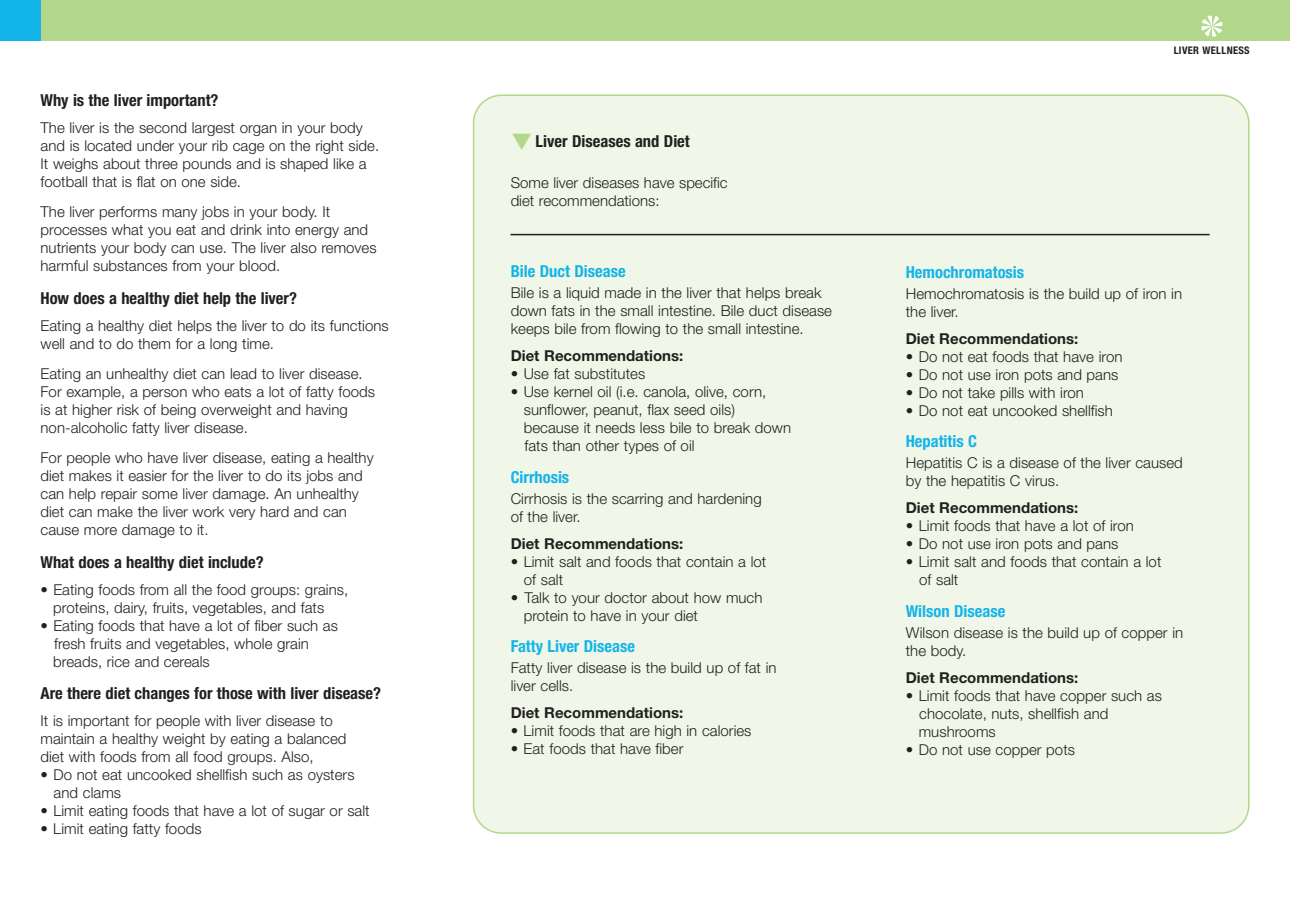
<style>
.page{position:relative;width:1290px;height:918px;background:#fff}
.page>*{position:absolute;margin:0;border:0;box-sizing:border-box;transform-origin:0 0}
.t1{font:700 condensed 16.5px "Helvetica Neue";color:#221f1f}
.t2{font:700 condensed 16.5px "Helvetica Neue";color:#13b4e9}
.t3{font:300 15px/18px "Helvetica Neue";letter-spacing:.005em;color:#221f1f}
.t4{font:700 15px "Helvetica Neue";color:#221f1f}
.t5{font:700 condensed 10.5px "Helvetica Neue";letter-spacing:.035em;color:#221f1f}
</style>
<div class="page">
<div style="left:472px;top:94px;width:777px;height:740px;background:#f0f7e8"></div>
<div style="left:38px;top:0;width:1250px;height:40px;background:#b3d88c"></div>
<div style="left:0;top:0;width:41px;height:40px;background:#13b4e9"></div>
<hr style="left:510px;top:234px;width:699px;height:1px;background:#221f1f">
<svg style="left:1201px;top:16px;width:21px;height:21px"></svg>
<svg style="left:512px;top:134px;width:19px;height:16px"></svg>
<p class="t1" style="left:40px;top:94px;width:179px">Why is the liver important?</p>
<p class="t3" style="left:40px;top:120px;width:340px">The liver is the second largest organ in your body and is located under your rib cage on the right side.<br>It weighs about three pounds and is shaped like a football that is flat on one side.</p>
<p class="t3" style="left:40px;top:204px;width:337px">The liver performs many jobs in your body. It processes what you eat and drink into energy and nutrients your body can use. The liver also removes harmful substances from your blood.</p>
<p class="t1" style="left:40px;top:292px;width:258px">How does a healthy diet help the liver?</p>
<p class="t3" style="left:40px;top:318px;width:350px">Eating a healthy diet helps the liver to do its functions well and to do them for a long time.</p>
<p class="t3" style="left:40px;top:366px;width:336px">Eating an unhealthy diet can lead to liver disease.<br>For example, a person who eats a lot of fatty foods is at higher risk of being overweight and having non-alcoholic fatty liver disease.</p>
<p class="t3" style="left:40px;top:450px;width:334px">For people who have liver disease, eating a healthy diet makes it easier for the liver to do its jobs and can help repair some liver damage. An unhealthy diet can make the liver work very hard and can cause more damage to it.</p>
<p class="t1" style="left:40px;top:556px;width:224px">What does a healthy diet include?</p>
<p class="t3" style="left:53px;top:582px;width:296px;text-indent:-13px">• Eating foods from all the food groups: grains, proteins, dairy, fruits, vegetables, and fats</p>
<p class="t3" style="left:53px;top:618px;width:286px;text-indent:-13px">• Eating foods that have a lot of fiber such as fresh fruits and vegetables, whole grain breads, rice and cereals</p>
<p class="t1" style="left:40px;top:687px;width:342px">Are there diet changes for those with liver disease?</p>
<p class="t3" style="left:40px;top:713px;width:307px">It is important for people with liver disease to maintain a healthy weight by eating a balanced diet with foods from all food groups. Also,</p>
<p class="t3" style="left:54px;top:767px;width:302px;text-indent:-13px">• Do not eat uncooked shellfish such as oysters and clams</p>
<p class="t3" style="left:40px;top:803px;width:331px">• Limit eating foods that have a lot of sugar or salt</p>
<p class="t3" style="left:40px;top:821px;width:163px">• Limit eating fatty foods</p>
<p class="t1" style="left:535px;top:135px;width:156px">Liver Diseases and Diet</p>
<p class="t3" style="left:510px;top:175px;width:218px">Some liver diseases have specific diet recommendations:</p>
<p class="t2" style="left:510px;top:265px;width:116px">Bile Duct Disease</p>
<p class="t3" style="left:510px;top:286px;width:323px">Bile is a liquid made in the liver that helps break down fats in the small intestine. Bile duct disease keeps bile from flowing to the small intestine.</p>
<p class="t4" style="left:510px;top:351px;width:174px">Diet Recommendations:</p>
<p class="t3" style="left:510px;top:367px;width:136px">• Use fat substitutes</p>
<p class="t3" style="left:523px;top:385px;width:269px;text-indent:-13px">• Use kernel oil (i.e. canola, olive, corn, sunflower, peanut, flax seed oils) because it needs less bile to break down fats than other types of oil</p>
<p class="t2" style="left:510px;top:471px;width:60px">Cirrhosis</p>
<p class="t3" style="left:510px;top:491px;width:252px">Cirrhosis is the scarring and hardening of the liver.</p>
<p class="t4" style="left:510px;top:538px;width:174px">Diet Recommendations:</p>
<p class="t3" style="left:524px;top:554px;width:244px;text-indent:-13px">• Limit salt and foods that contain a lot of salt</p>
<p class="t3" style="left:523px;top:590px;width:240px;text-indent:-13px">• Talk to your doctor about how much protein to have in your diet</p>
<p class="t2" style="left:510px;top:640px;width:126px">Fatty Liver Disease</p>
<p class="t3" style="left:510px;top:661px;width:267px">Fatty liver disease is the build up of fat in liver cells.</p>
<p class="t4" style="left:510px;top:708px;width:174px">Diet Recommendations:</p>
<p class="t3" style="left:510px;top:724px;width:242px">• Limit foods that are high in calories</p>
<p class="t3" style="left:510px;top:742px;width:174px">• Eat foods that have fiber</p>
<p class="t5" style="left:1173px;top:46px;width:77px">LIVER WELLNESS</p>
<p class="t2" style="left:905px;top:266px;width:120px">Hemochromatosis</p>
<p class="t3" style="left:905px;top:286px;width:278px">Hemochromatosis is the build up of iron in the liver.</p>
<p class="t4" style="left:905px;top:333px;width:174px">Diet Recommendations:</p>
<p class="t3" style="left:905px;top:349px;width:218px">• Do not eat foods that have iron</p>
<p class="t3" style="left:905px;top:367px;width:214px">• Do not use iron pots and pans</p>
<p class="t3" style="left:905px;top:385px;width:180px">• Do not take pills with iron</p>
<p class="t3" style="left:905px;top:403px;width:208px">• Do not eat uncooked shellfish</p>
<p class="t2" style="left:905px;top:435px;width:73px">Hepatitis C</p>
<p class="t3" style="left:905px;top:455px;width:279px">Hepatitis C is a disease of the liver caused by the hepatitis C virus.</p>
<p class="t4" style="left:905px;top:502px;width:174px">Diet Recommendations:</p>
<p class="t3" style="left:905px;top:518px;width:229px">• Limit foods that have a lot of iron</p>
<p class="t3" style="left:905px;top:536px;width:214px">• Do not use iron pots and pans</p>
<p class="t3" style="left:919px;top:554px;width:244px;text-indent:-13px">• Limit salt and foods that contain a lot of salt</p>
<p class="t2" style="left:905px;top:605px;width:101px">Wilson Disease</p>
<p class="t3" style="left:905px;top:625px;width:279px">Wilson disease is the build up of copper in the body.</p>
<p class="t4" style="left:905px;top:672px;width:174px">Diet Recommendations:</p>
<p class="t3" style="left:918px;top:688px;width:245px;text-indent:-13px">• Limit foods that have copper such as chocolate, nuts, shellfish and mushrooms</p>
<p class="t3" style="left:905px;top:742px;width:171px">• Do not use copper pots</p>
</div>
